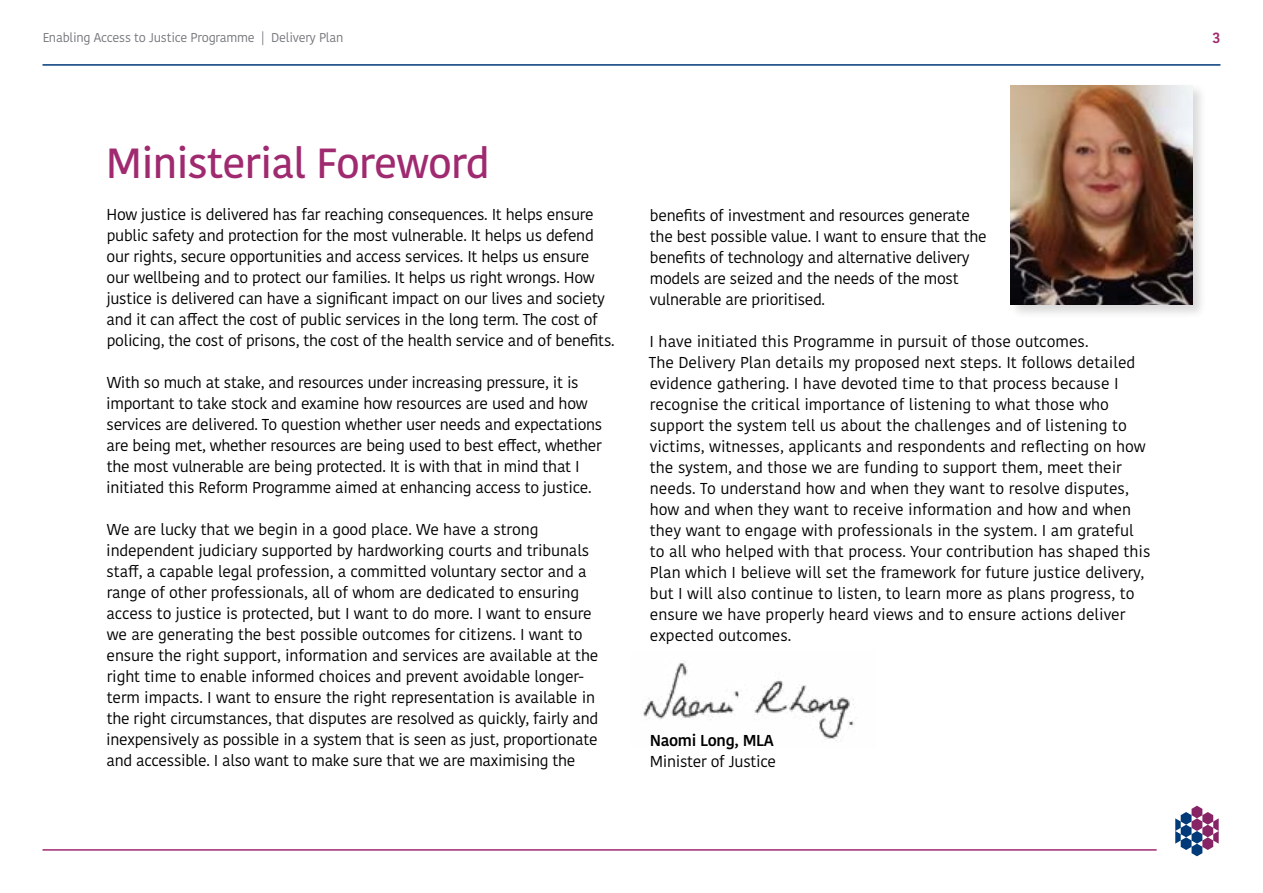
<style>
.page{position:relative;width:1263px;height:893px;background:#fff}
.page>*{position:absolute;margin:0;border:0;box-sizing:border-box;transform-origin:0 0}
.t1{font:500 42px "Kohinoor Bangla";letter-spacing:-.02em;color:#a02a70}
.t2{font:15.75px/21px "Kohinoor Bangla";letter-spacing:-.01em;color:#000}
.t3{font:600 15.75px "Kohinoor Bangla";letter-spacing:-.02em;color:#000}
.t4{font:600 15px "Kohinoor Bangla";color:#a02a70}
.t5{font:12.75px "Kohinoor Bangla";letter-spacing:-.02em;color:#74777b}
</style>
<div class="page">
<hr style="left:43px;top:849px;width:1114px;height:2px;background:#a02a70">
<hr style="left:43px;top:64px;width:1177px;height:2px;background:#003a78">
<svg style="left:1175px;top:806px;width:44px;height:50px"></svg>
<img style="left:643px;top:660px;width:211px;height:81px">
<div style="left:1009px;top:83px;width:198px;height:236px;background:#000;opacity:.15"></div>
<img style="left:1011px;top:85px;width:181px;height:220px">
<p class="t5" style="left:43px;top:28px;width:302px">Enabling Access to Justice Programme | Delivery Plan</p>
<p class="t4" style="left:1212px;top:25px;width:9px">3</p>
<h1 class="t1" style="left:106px;top:130px;width:385px">Ministerial Foreword</h1>
<p class="t2" style="left:106px;top:204px;width:510px">How justice is delivered has far reaching consequences. It helps ensure public safety and protection for the most vulnerable. It helps us defend our rights, secure opportunities and access services. It helps us ensure our wellbeing and to protect our families. It helps us right wrongs. How justice is delivered can have a significant impact on our lives and society and it can affect the cost of public services in the long term. The cost of policing, the cost of prisons, the cost of the health service and of benefits.</p>
<p class="t2" style="left:106px;top:372px;width:498px">With so much at stake, and resources under increasing pressure, it is important to take stock and examine how resources are used and how services are delivered. To question whether user needs and expectations are being met, whether resources are being used to best effect, whether the most vulnerable are being protected. It is with that in mind that I initiated this Reform Programme aimed at enhancing access to justice.</p>
<p class="t2" style="left:106px;top:519px;width:494px">We are lucky that we begin in a good place. We have a strong independent judiciary supported by hardworking courts and tribunals staff, a capable legal profession, a committed voluntary sector and a range of other professionals, all of whom are dedicated to ensuring access to justice is protected, but I want to do more. I want to ensure we are generating the best possible outcomes for citizens. I want to ensure the right support, information and services are available at the right time to enable informed choices and prevent avoidable longer&shy;term impacts. I want to ensure the right representation is available in the right circumstances, that disputes are resolved as quickly, fairly and inexpensively as possible in a system that is seen as just, proportionate and accessible. I also want to make sure that we are maximising the</p>
<p class="t2" style="left:650px;top:205px;width:338px">benefits of investment and resources generate the best possible value. I want to ensure that the benefits of technology and alternative delivery models are seized and the needs of the most vulnerable are prioritised.</p>
<p class="t2" style="left:649px;top:331px;width:503px">I have initiated this Programme in pursuit of those outcomes.<br>The Delivery Plan details my proposed next steps. It follows detailed evidence gathering. I have devoted time to that process because I recognise the critical importance of listening to what those who support the system tell us about the challenges and of listening to victims, witnesses, applicants and respondents and reflecting on how the system, and those we are funding to support them, meet their needs. To understand how and when they want to resolve disputes, how and when they want to receive information and how and when they want to engage with professionals in the system. I am grateful to all who helped with that process. Your contribution has shaped this Plan which I believe will set the framework for future justice delivery, but I will also continue to listen, to learn more as plans progress, to ensure we have properly heard views and to ensure actions deliver expected outcomes.</p>
<p class="t3" style="left:650px;top:727px;width:125px">Naomi Long, MLA</p>
<p class="t2" style="left:650px;top:750px;width:128px">Minister of Justice</p>
</div>
